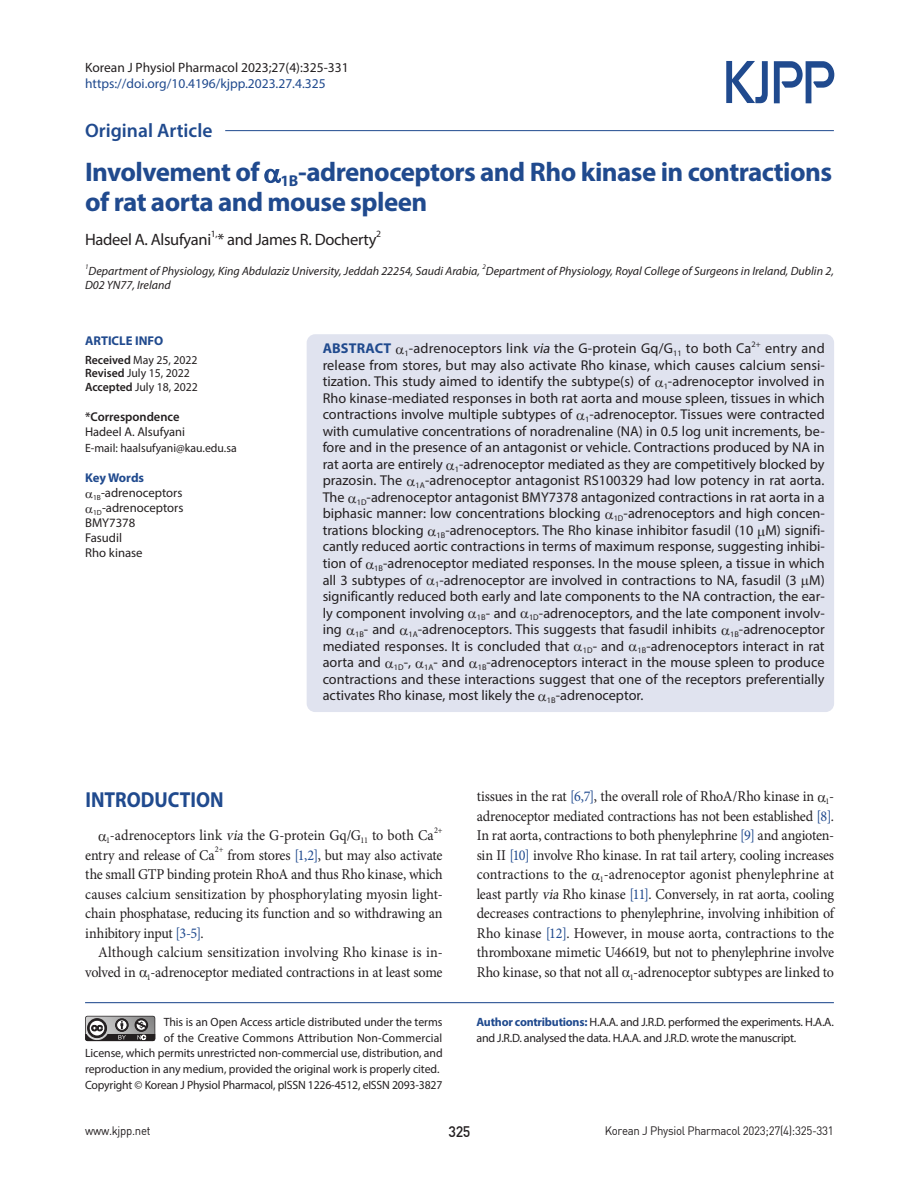
<style>
.page{position:relative;width:919px;height:1191px;background:#fff}
.page>*{position:absolute;margin:0;border:0;box-sizing:border-box;transform-origin:0 0}
.t1{font:700 27px/30px "Myriad Pro";letter-spacing:-.02em;color:#204a8e}
.t2{font:700 21.75px "Myriad Pro";color:#204a8e;scale:.9 1}
.t3{font:600 19.5px "Myriad Pro";color:#204a8e}
.t4{font:16.5px "Myriad Pro";letter-spacing:-.02em;color:#231f20}
.t5{font:15px/19.5px "Minion Pro";letter-spacing:-.01em;color:#231f20;text-align:justify;scale:.94 1}
.t6{font:15px "Minion Pro";letter-spacing:.01em;color:#231f20;scale:.94 1}
.t7{font:15px "Dinmed";color:#231f20;scale:.95 1}
.t8{font:14.25px/16.5px "Myriad Pro";color:#231f20;text-align:justify}
.t9{font:13.5px/16.2px "Myriad Pro";color:#204a8e}
.t10{font:12.75px/15.8px "Myriad Pro";color:#231f20}
.t11{font:700 12.75px "Myriad Pro";color:#204a8e}
.t12{font:12px/15.8px "Myriad Pro";letter-spacing:-.005em;color:#231f20}
.t13{font:italic 12px "Myriad Pro";color:#231f20}
.t14{font:12px "Dinreg";letter-spacing:-.025em;color:#231f20;scale:.95 1}
.t15{font:9.6px "Myriad Pro";color:#231f20}
.t16{font:8.7px "Minion Pro";color:#231f20;scale:.94 1}
.t17{font:8.25px "Myriad Pro";color:#231f20}
.t18{font:italic 7.05px "Myriad Pro";color:#231f20}
.s1{color:#231f20}
.s2{font-weight:600}
.s3{font-weight:700;color:#204a8e}
.s4{font-style:italic}
.s5{color:#204a8e}
</style>
<div class="page">
<hr style="left:85px;top:1002px;width:748px;height:1px;background:#204a8e">
<svg style="left:85px;top:1015px;width:70px;height:26px"></svg>
<hr style="left:225px;top:130px;width:608px;height:1px;background:#204a8e">
<svg style="left:726px;top:61px;width:108px;height:42px"></svg>
<div style="left:306px;top:334px;width:528px;height:378px;background:#e0e3ef;border-radius:9px"></div>
<p class="t9" style="left:85px;top:59px;width:265px"><span class="s1">Korean J Physiol Pharmacol 2023;27(4):325-331 </span>https://doi.org/10.4196/kjpp.2023.27.4.325</p>
<p class="t3" style="left:85px;top:118px;width:129px">Original Article</p>
<p class="t1" style="left:85px;top:156px;width:748px">Involvement of <sub>1B</sub>-adrenoceptors and Rho kinase in contractions of rat aorta and mouse spleen</p>
<p class="t4" style="left:85px;top:229px;width:293px">Hadeel A. Alsufyani * and James R. Docherty</p>
<p class="t15" style="left:211px;top:228px;width:8px">1,</p>
<p class="t15" style="left:376px;top:228px;width:6px">2</p>
<p class="t18" style="left:85px;top:262px;width:5px">1</p>
<p class="t13" style="left:88px;top:263px;width:393px">Department of Physiology, King Abdulaziz University, Jeddah 22254, Saudi Arabia,</p>
<p class="t18" style="left:482px;top:262px;width:5px">2</p>
<p class="t13" style="left:486px;top:263px;width:349px">Department of Physiology, Royal College of Surgeons in Ireland, Dublin 2,</p>
<p class="t13" style="left:85px;top:278px;width:87px">D02 YN77, Ireland</p>
<p class="t11" style="left:85px;top:332px;width:80px">ARTICLE INFO</p>
<p class="t12" style="left:85px;top:353px;width:114px;line-height:13.5px"><span class="s2">Received</span> May 25, 2022<br><span class="s2">Revised</span> July 15, 2022<br><span class="s2">Accepted</span> July 18, 2022</p>
<p class="t10" style="left:85px;top:408px;width:101px"><span class="s2">*Correspondence<br></span>Hadeel A. Alsufyani</p>
<p class="t12" style="left:85px;top:439px;width:153px">E-mail: haalsufyani@kau.edu.sa</p>
<p class="t11" style="left:85px;top:469px;width:61px">Key Words</p>
<p class="t10" style="left:93px;top:485px;width:91px"><sub>1B</sub>-adrenoceptors</p>
<p class="t10" style="left:93px;top:500px;width:92px"><sub>1D</sub>-adrenoceptors</p>
<p class="t10" style="left:85px;top:515px;width:52px">BMY7378</p>
<p class="t10" style="left:85px;top:530px;width:39px">Fasudil</p>
<p class="t10" style="left:85px;top:545px;width:59px">Rho kinase</p>
<p class="t8" style="left:322px;top:340px;width:430px"><span class="s3">ABSTRACT</span> <sub>1</sub>-adrenoceptors link <span class="s4">via</span> the G-protein Gq/G<sub>11</sub> to both Ca</p>
<p class="t17" style="left:751px;top:339px;width:11px">2+</p>
<p class="t8" style="left:322px;top:340px;width:504px;text-indent:442px">entry and release from stores, but may also activate Rho kinase, which causes calcium sensi&shy;tization. This study aimed to identify the subtype(s) of <sub>1</sub>-adrenoceptor involved in Rho kinase-mediated responses in both rat aorta and mouse spleen, tissues in which contractions involve multiple subtypes of <sub>1</sub>-adrenoceptor. Tissues were contracted with cumulative concentrations of noradrenaline (NA) in 0.5 log unit increments, be&shy;fore and in the presence of an antagonist or vehicle. Contractions produced by NA in rat aorta are entirely <sub>1</sub>-adrenoceptor mediated as they are competitively blocked by prazosin. The <sub>1A</sub>-adrenoceptor antagonist RS100329 had low potency in rat aorta.<br>The <sub>1D</sub>-adrenoceptor antagonist BMY7378 antagonized contractions in rat aorta in a biphasic manner: low concentrations blocking <sub>1D</sub>-adrenoceptors and high concen&shy;trations blocking <sub>1B</sub>-adrenoceptors. The Rho kinase inhibitor fasudil (10 M) signifi&shy;cantly reduced aortic contractions in terms of maximum response, suggesting inhibi&shy;tion of <sub>1B</sub>-adrenoceptor mediated responses. In the mouse spleen, a tissue in which all 3 subtypes of <sub>1</sub>-adrenoceptor are involved in contractions to NA, fasudil (3 M) significantly reduced both early and late components to the NA contraction, the ear&shy;ly component involving <sub>1B</sub>- and <sub>1D</sub>-adrenoceptors, and the late component involv&shy;ing <sub>1B</sub>- and <sub>1A</sub>-adrenoceptors. This suggests that fasudil inhibits <sub>1B</sub>-adrenoceptor mediated responses. It is concluded that <sub>1D</sub>- and <sub>1B</sub>-adrenoceptors interact in rat aorta and <sub>1D</sub>-, <sub>1A</sub>- and <sub>1B</sub>-adrenoceptors interact in the mouse spleen to produce contractions and these interactions suggest that one of the receptors preferentially activates Rho kinase, most likely the <sub>1B</sub>-adrenoceptor.</p>
<p class="t2" style="left:85px;top:785px;width:155px">INTRODUCTION</p>
<p class="t5" style="left:106px;top:825px;width:350px"><sub>1</sub>-adrenoceptors link <span class="s4">via</span>the G-protein Gq/G<sub>11</sub> to both Ca</p>
<p class="t16" style="left:434px;top:824px;width:11px">2+</p>
<p class="t5" style="left:85px;top:845px;width:139px">entry and release of Ca</p>
<p class="t16" style="left:215px;top:844px;width:11px">2+</p>
<p class="t5" style="left:227px;top:845px;width:230px">from stores <span class="s5">[1,2]</span>, but may also activate</p>
<p class="t5" style="left:85px;top:864px;width:381px">the small GTP binding protein RhoA and thus Rho kinase, which</p>
<p class="t5" style="left:85px;top:884px;width:382px">causes calcium sensitization by phosphorylating myosin light-</p>
<p class="t5" style="left:85px;top:903px;width:381px">chain phosphatase, reducing its function and so withdrawing an</p>
<p class="t5" style="left:85px;top:923px;width:128px">inhibitory input <span class="s5">[3-5]</span>.</p>
<p class="t6" style="left:98px;top:942px;width:368px">Although calcium sensitization involving Rho kinase is in-</p>
<p class="t5" style="left:85px;top:962px;width:381px">volved in <sub>1</sub>-adrenoceptor mediated contractions in at least some</p>
<p class="t12" style="left:85px;top:1013px;width:359px;text-align:right">This is an Open Access article distributed under the terms<br>of the Creative Commons Attribution Non-Commercial<br>License, which permits unrestricted non-commercial use, distribution, and reproduction in any medium, provided the original work is properly cited.<br>Copyright © Korean J Physiol Pharmacol, pISSN 1226-4512, eISSN 2093-3827</p>
<p class="t5" style="left:476px;top:786px;width:382px">tissues in the rat <span class="s5">[6,7]</span>, the overall role of RhoA/Rho kinase in <sub>1</sub>- adrenoceptor mediated contractions has not been established <span class="s5">[8]</span>.<br>In rat aorta, contractions to both phenylephrine <span class="s5">[9]</span> and angioten&shy;sin II <span class="s5">[10]</span> involve Rho kinase. In rat tail artery, cooling increases contractions to the <sub>1</sub>-adrenoceptor agonist phenylephrine at least partly <span class="s4">via</span>Rho kinase <span class="s5">[11]</span>. Conversely, in rat aorta, cooling decreases contractions to phenylephrine, involving inhibition of Rho kinase <span class="s5">[12]</span>. However, in mouse aorta, contractions to the thromboxane mimetic U46619, but not to phenylephrine involve Rho kinase, so that not all <sub>1</sub>-adrenoceptor subtypes are linked to</p>
<p class="t12" style="left:476px;top:1013px;width:359px"><span class="s3">Author contributions:</span> H.A.A. and J.R.D. performed the experiments. H.A.A. and J.R.D. analysed the data. H.A.A. and J.R.D. wrote the manuscript.</p>
<p class="t14" style="left:85px;top:1123px;width:70px">www.kjpp.net</p>
<p class="t7" style="left:448px;top:1122px;width:25px">325</p>
<p class="t14" style="left:604px;top:1123px;width:243px">Korean J Physiol Pharmacol 2023;27(4):325-331</p>
</div>
